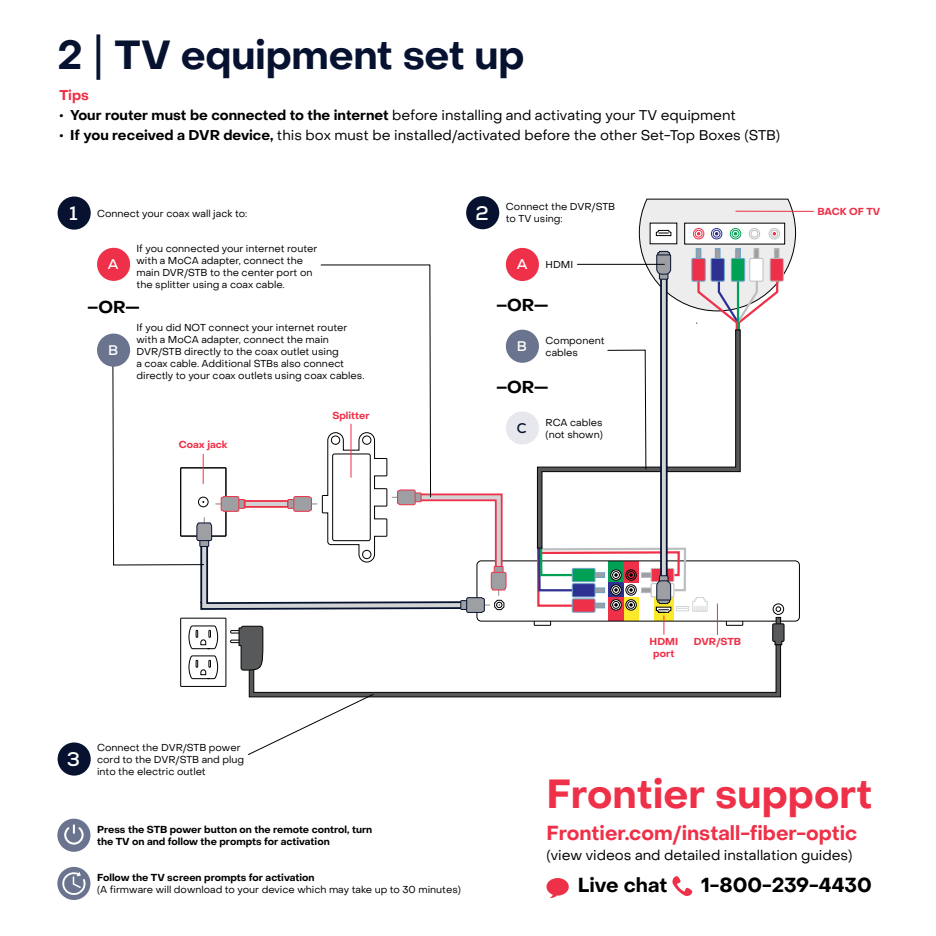
<style>
.page{position:relative;width:936px;height:936px;background:#fff}
.page>*{position:absolute;margin:0;border:0;box-sizing:border-box;transform-origin:0 0}
.t1{font:700 40px "PP Object Sans";letter-spacing:-.01em;color:#061230}
.t2{font:700 40px "PP Object Sans";color:#ee3048}
.t3{font:700 20px "PP Object Sans";color:#ee3048}
.t4{font:700 20px "PP Object Sans";color:#000}
.t5{font:700 19.7px "Nexa";color:#fff}
.t6{font:700 17px "PP Object Sans";color:#000}
.t7{font:14px "PP Object Sans";color:#000}
.t8{font:700 14px "PP Object Sans";color:#ee3048}
.t9{font:700 14px "Nexa";color:#fff}
.t10{font:700 14px "Nexa";color:#061230}
.t11{font:10px/12px "PP Object Sans";color:#000}
.t12{font:700 10px/12px "PP Object Sans";color:#000}
.t13{font:700 10px/12px "PP Object Sans";color:#ee3048;text-align:center}
.s1{font-weight:400;font-size:47px}
.s2{font-weight:700}
.s3{font-family:"Nexa";font-weight:700;font-size:19.7px;color:#fff}
</style>
<div class="page">
<div style="left:57px;top:819px;width:33px;height:33px;background:#6b748e;border-radius:50%"></div>
<svg style="left:64px;top:824px;width:20px;height:21px"></svg>
<div style="left:58px;top:742px;width:33px;height:34px;background:#061230;border-radius:50%"></div>
<div style="left:97px;top:334px;width:33px;height:33px;background:#6b748e;border-radius:50%"></div>
<div style="left:58px;top:197px;width:33px;height:33px;background:#061230;border-radius:50%"></div>
<hr style="left:736px;top:211px;width:78px;height:1px;background:#ee3048">
<div style="left:57px;top:867px;width:33px;height:33px;background:#6b748e;border-radius:50%"></div>
<svg style="left:466px;top:196px;width:33px;height:33px"></svg>
<svg style="left:546px;top:878px;width:23px;height:20px"></svg>
<svg style="left:672px;top:876px;width:21px;height:20px"></svg>
<svg style="left:112px;top:198px;width:684px;height:557px"></svg>
<svg style="left:62px;top:872px;width:24px;height:23px"></svg>
<hr style="left:577px;top:264px;width:88px;height:1px;background:#000">
<div style="left:506px;top:248px;width:33px;height:33px;background:#ee3048;border-radius:50%"></div>
<div style="left:506px;top:330px;width:33px;height:33px;background:#6b748e;border-radius:50%"></div>
<div style="left:97px;top:248px;width:33px;height:33px;background:#ee3048;border-radius:50%"></div>
<h1 class="t1" style="left:57px;top:31px;width:469px">2 <span class="s1">|</span> TV equipment set up</h1>
<h3 class="t8" style="left:59px;top:87px;width:31px">Tips</h3>
<h3 class="t7" style="left:59px;top:107px;width:678px"><span class="s2">• Your router must be connected to the internet</span> before installing and activating your TV equipment</h3>
<h3 class="t7" style="left:59px;top:127px;width:722px"><span class="s2">• If you received a DVR device,</span> this box must be installed/activated before the other Set-Top Boxes (STB)</h3>
<p class="t11" style="left:69px;top:207px;width:180px"><span class="s3">1</span> Connect your coax wall jack to:</p>
<h3 class="t9" style="left:108px;top:255px;width:12px">A</h3>
<p class="t11" style="left:136px;top:243px;width:182px">If you connected your internet router with a MoCA adapter, connect the main DVR/STB to the center port on the splitter using a coax cable.</p>
<p class="t11" style="left:476px;top:201px;width:141px;text-indent:30px">Connect the DVR/STB<br><sup>2</sup> to TV using:</p>
<p class="t11" style="left:546px;top:259px;width:29px">HDMI</p>
<h3 class="t9" style="left:517px;top:256px;width:12px">A</h3>
<h3 class="t6" style="left:88px;top:297px;width:54px">–OR—</h3>
<h3 class="t6" style="left:496px;top:295px;width:54px">–OR—</h3>
<h3 class="t9" style="left:108px;top:341px;width:12px">B</h3>
<p class="t11" style="left:136px;top:321px;width:230px">If you did NOT connect your internet router with a MoCA adapter, connect the main DVR/STB directly to the coax outlet using<br>a coax cable. Additional STBs also connect directly to your coax outlets using coax cables.</p>
<p class="t13" style="left:179px;top:439px;width:50px">Coax jack</p>
<p class="t13" style="left:332px;top:409px;width:39px">Splitter</p>
<h3 class="t9" style="left:517px;top:337px;width:12px">B</h3>
<p class="t11" style="left:546px;top:334px;width:61px">Component cables</p>
<h3 class="t6" style="left:496px;top:377px;width:54px">–OR—</h3>
<h3 class="t10" style="left:517px;top:419px;width:11px">C</h3>
<p class="t11" style="left:546px;top:416px;width:59px">RCA cables (not shown)</p>
<p class="t13" style="left:817px;top:206px;width:64px">BACK OF TV</p>
<h3 class="t5" style="left:67px;top:746px;width:15px">3</h3>
<p class="t11" style="left:97px;top:741px;width:149px">Connect the DVR/STB power cord to the DVR/STB and plug into the electric outlet</p>
<p class="t13" style="left:650px;top:636px;width:30px">HDMI port</p>
<p class="t13" style="left:694px;top:636px;width:49px">DVR/STB</p>
<p class="t12" style="left:97px;top:823px;width:277px">Press the STB power button on the remote control, turn the TV on and follow the prompts for activation</p>
<p class="t12" style="left:97px;top:872px;width:219px">Follow the TV screen prompts for activation</p>
<p class="t11" style="left:97px;top:884px;width:365px">(A firmware will download to your device which may take up to 30 minutes)</p>
<h1 class="t2" style="left:546px;top:770px;width:328px">Frontier support</h1>
<h2 class="t3" style="left:546px;top:821px;width:312px">Frontier.com/install-fiber-optic</h2>
<h3 class="t7" style="left:546px;top:847px;width:308px">(view videos and detailed installation guides)</h3>
<h2 class="t4" style="left:578px;top:873px;width:91px">Live chat</h2>
<h2 class="t4" style="left:701px;top:873px;width:172px">1-800-239-4430</h2>
</div>
